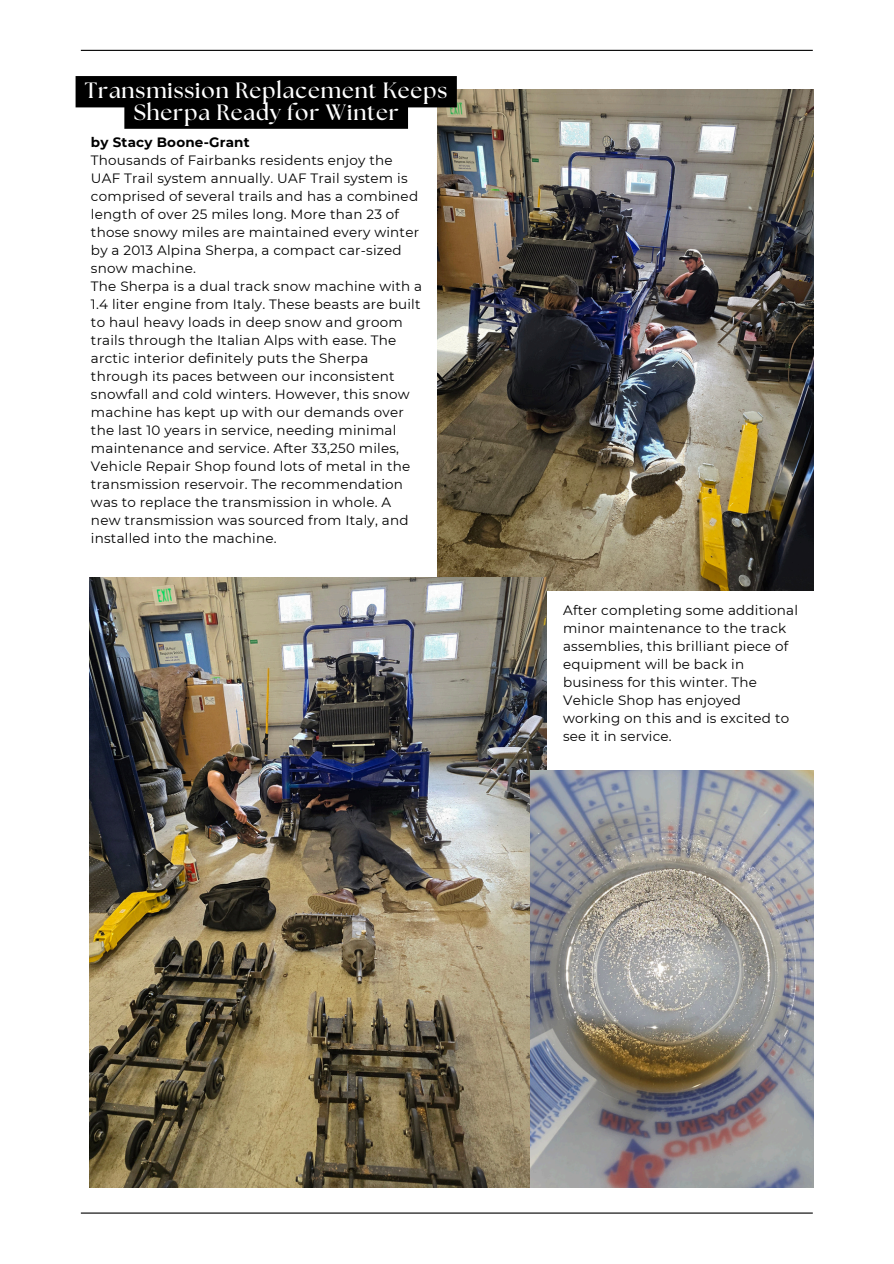
<style>
.page{position:relative;width:894px;height:1264px;background:#fff}
.page>*{position:absolute;margin:0;border:0;box-sizing:border-box;transform-origin:0 0}
.t1{font:700 22.2px/21.3px "The Seasons";letter-spacing:.04em;color:#fff;text-align:center}
.t2{font:13.5px/18px "Montserrat";letter-spacing:.015em;color:#000}
.t3{font:700 13.5px "Montserrat";letter-spacing:.015em;color:#000}
</style>
<div class="page">
<hr style="left:81px;top:50px;width:731px;height:1px;background:#000">
<hr style="left:81px;top:1212px;width:731px;height:1px;background:#000">
<img style="left:437px;top:89px;width:376px;height:501px">
<img style="left:89px;top:577px;width:457px;height:610px">
<img style="left:530px;top:770px;width:283px;height:417px">
<svg style="left:76px;top:76px;width:380px;height:53px;background:#191818"></svg>
<p class="t1" style="left:85px;top:81px;width:364px">Transmission Replacement Keeps<br>Sherpa Ready for Winter</p>
<p class="t3" style="left:91px;top:134px;width:160px">by Stacy Boone-Grant</p>
<p class="t2" style="left:91px;top:151px;width:329px">Thousands of Fairbanks residents enjoy the UAF Trail system annually. UAF Trail system is comprised of several trails and has a combined length of over 25 miles long. More than 23 of those snowy miles are maintained every winter by a 2013 Alpina Sherpa, a compact car-sized snow machine.</p>
<p class="t2" style="left:91px;top:277px;width:332px">The Sherpa is a dual track snow machine with a 1.4 liter engine from Italy. These beasts are built to haul heavy loads in deep snow and groom trails through the Italian Alps with ease. The arctic interior definitely puts the Sherpa through its paces between our inconsistent snowfall and cold winters. However, this snow machine has kept up with our demands over the last 10 years in service, needing minimal maintenance and service. After 33,250 miles, Vehicle Repair Shop found lots of metal in the transmission reservoir. The recommendation was to replace the transmission in whole. A new transmission was sourced from Italy, and installed into the machine.</p>
<p class="t2" style="left:563px;top:601px;width:236px">After completing some additional</p>
<p class="t2" style="left:563px;top:619px;width:224px">minor maintenance to the track</p>
<p class="t2" style="left:563px;top:637px;width:226px">assemblies, this brilliant piece of</p>
<p class="t2" style="left:563px;top:655px;width:182px">equipment will be back in</p>
<p class="t2" style="left:563px;top:673px;width:195px">business for this winter. The</p>
<p class="t2" style="left:563px;top:691px;width:179px">Vehicle Shop has enjoyed</p>
<p class="t2" style="left:563px;top:709px;width:227px">working on this and is excited to</p>
<p class="t2" style="left:563px;top:727px;width:110px">see it in service.</p>
</div>
